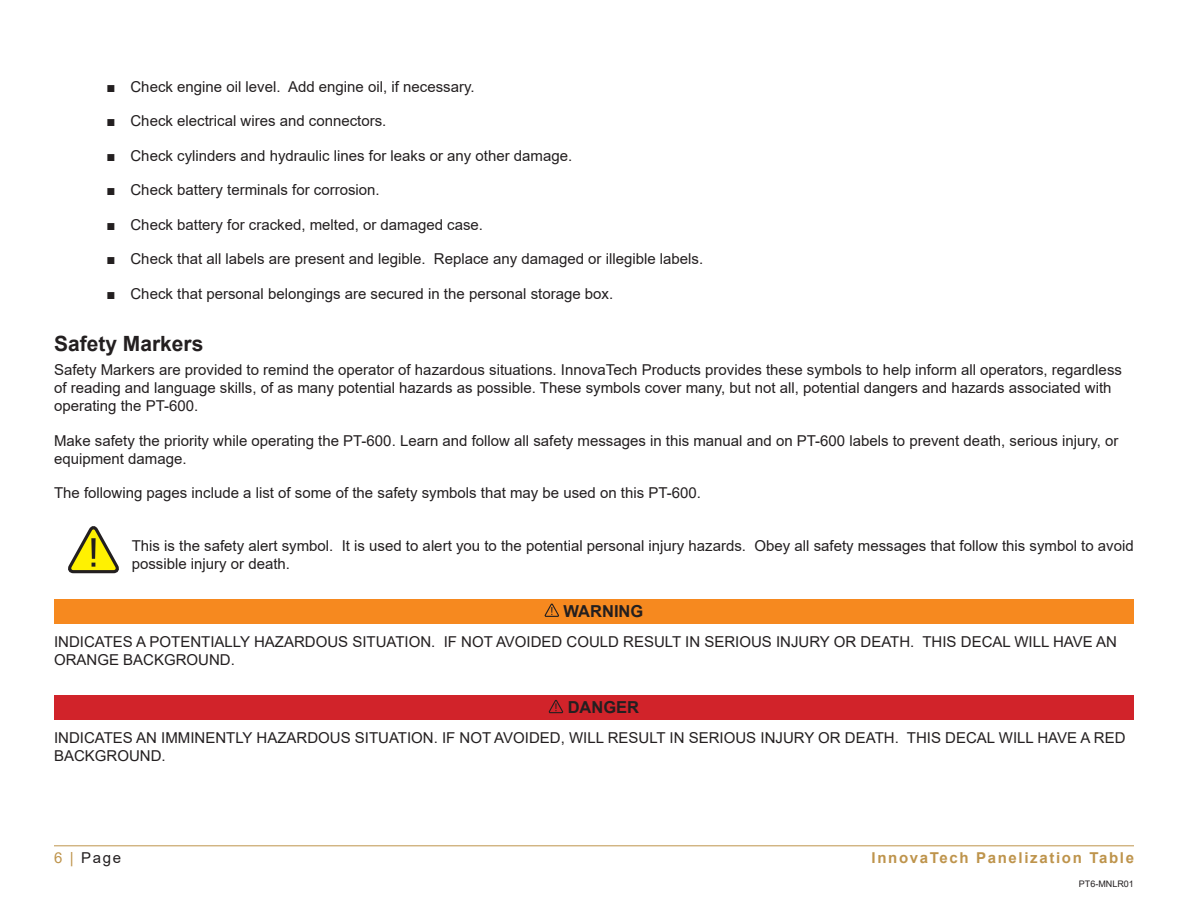
<style>
.page{position:relative;width:1188px;height:918px;background:#fff}
.page>*{position:absolute;margin:0;border:0;box-sizing:border-box;transform-origin:0 0}
.Subhead_1{font:700 21px "Arial";color:#231f20}
.Orange_Bar_subhead{font:700 16.5px "Arial";color:#231f20}
.Red_Bar_subhead{font:700 16.5px "Arial";color:#231f20}
.Body{font:15px/18px "Arial";color:#231f20}
.t1{font:700 15px "Arial";letter-spacing:.11em;color:#be944c}
.t2{font:9px "Arial";color:#231f20}
.s1{color:#be944c}
</style>
<div class="page">
<hr style="left:54px;top:846px;width:1080px;height:1px;background:#be944c">
<div style="left:54px;top:599px;width:1080px;height:24px;background:#f6891f"></div>
<div style="left:54px;top:695px;width:1080px;height:25px;background:#d1232a"></div>
<svg style="left:544px;top:603px;width:15px;height:14px"></svg>
<svg style="left:548px;top:700px;width:16px;height:14px"></svg>
<svg style="left:68px;top:526px;width:51px;height:48px"></svg>
<p class="Body" style="left:106px;top:78px;width:370px">■ Check engine oil level. Add engine oil, if necessary.</p>
<p class="Body" style="left:106px;top:112px;width:281px">■ Check electrical wires and connectors.</p>
<p class="Body" style="left:106px;top:147px;width:467px">■ Check cylinders and hydraulic lines for leaks or any other damage.</p>
<p class="Body" style="left:106px;top:181px;width:275px">■ Check battery terminals for corrosion.</p>
<p class="Body" style="left:106px;top:216px;width:378px">■ Check battery for cracked, melted, or damaged case.</p>
<p class="Body" style="left:106px;top:250px;width:598px">■ Check that all labels are present and legible. Replace any damaged or illegible labels.</p>
<p class="Body" style="left:106px;top:285px;width:508px">■ Check that personal belongings are secured in the personal storage box.</p>
<p class="Subhead_1" style="left:54px;top:329px;width:151px">Safety Markers</p>
<p class="Body" style="left:54px;top:361px;width:1069px">Safety Markers are provided to remind the operator of hazardous situations. InnovaTech Products provides these symbols to help inform all operators, regardless of reading and language skills, of as many potential hazards as possible. These symbols cover many, but not all, potential dangers and hazards associated with operating the PT-600.</p>
<p class="Body" style="left:54px;top:431px;width:1066px">Make safety the priority while operating the PT-600. Learn and follow all safety messages in this manual and on PT-600 labels to prevent death, serious injury, or equipment damage.</p>
<p class="Body" style="left:54px;top:484px;width:649px">The following pages include a list of some of the safety symbols that may be used on this PT-600.</p>
<p class="Body" style="left:132px;top:536px;width:1004px">This is the safety alert symbol. It is used to alert you to the potential personal injury hazards. Obey all safety messages that follow this symbol to avoid possible injury or death.</p>
<p class="Orange_Bar_subhead" style="left:564px;top:599px;width:81px">WARNING</p>
<p class="Body" style="left:54px;top:633px;width:1064px">INDICATES A POTENTIALLY HAZARDOUS SITUATION. IF NOT AVOIDED COULD RESULT IN SERIOUS INJURY OR DEATH. THIS DECAL WILL HAVE AN<br>ORANGE BACKGROUND.</p>
<p class="Red_Bar_subhead" style="left:568px;top:696px;width:73px">DANGER</p>
<p class="Body" style="left:54px;top:729px;width:1073px">INDICATES AN IMMINENTLY HAZARDOUS SITUATION. IF NOT AVOIDED, WILL RESULT IN SERIOUS INJURY OR DEATH. THIS DECAL WILL HAVE A RED<br>BACKGROUND.</p>
<p class="Body" style="left:54px;top:848px;width:69px"><span class="s1">6 |</span> Page</p>
<p class="t1" style="left:872px;top:847px;width:264px">InnovaTech Panelization Table</p>
<p class="t2" style="left:1079px;top:878px;width:57px">PT6-MNLR01</p>
</div>
